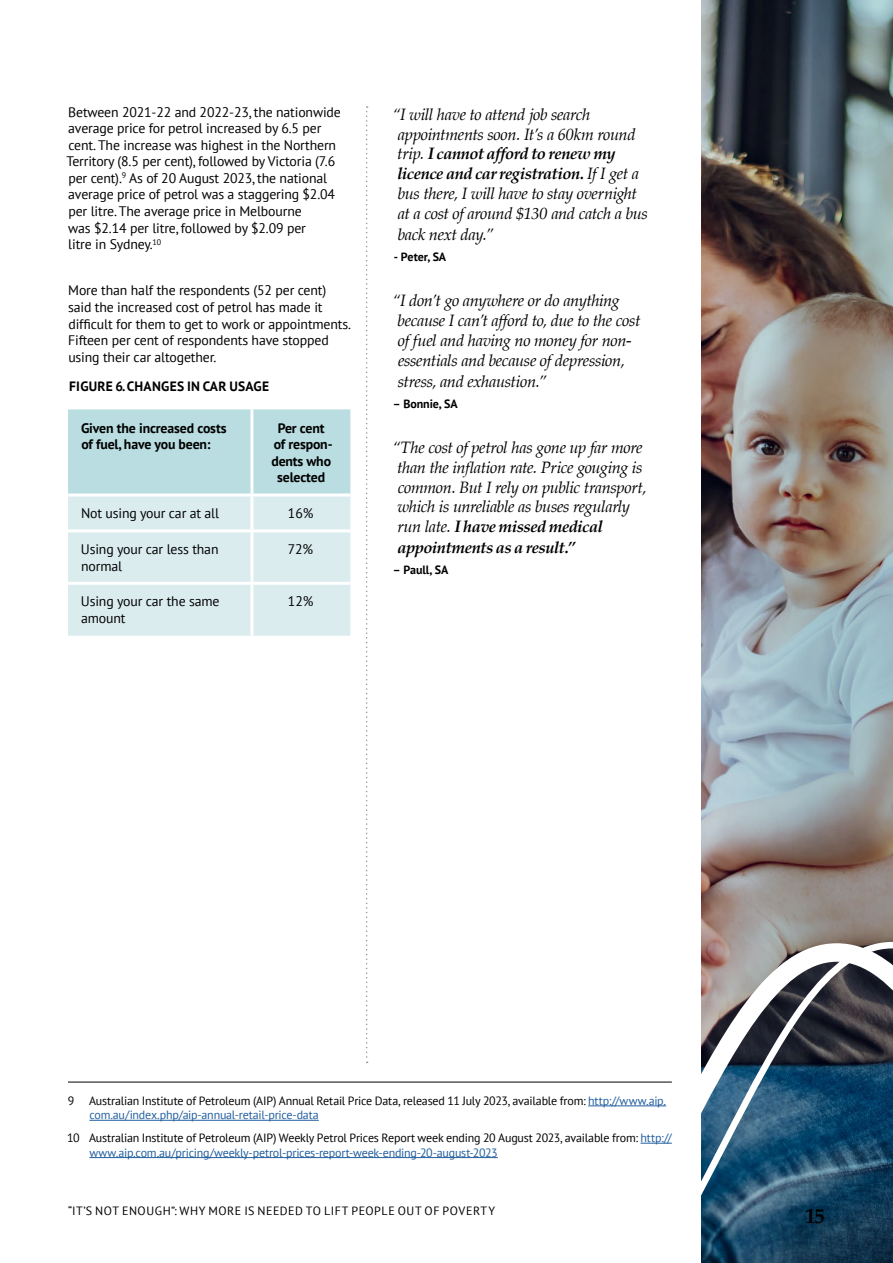
<style>
.page{position:relative;width:893px;height:1263px;background:#fff}
.page>*{position:absolute;margin:0;border:0;box-sizing:border-box;transform-origin:0 0}
.t1{font:700 21px "Palatino";color:#000}
.t2{font:italic 16.5px/20.1px "Palatino";letter-spacing:-.025em;color:#000}
.t3{font:13.8px/16.5px "PT Sans";letter-spacing:-.01em;color:#000}
.t4{font:700 13.8px/16.5px "PT Sans";letter-spacing:-.01em;color:#000}
.t5{font:700 13.5px "PT Sans";letter-spacing:.02em;color:#000}
.t6{font:12px/14.4px "PT Sans";letter-spacing:-.015em;color:#000}
.t7{font:12px "PT Sans";letter-spacing:.045em;color:#000}
.t8{font:700 12px "PT Sans";letter-spacing:-.005em;color:#000}
.s1{font-weight:700}
.s2{color:#215e9e}
</style>
<div class="page">
<svg style="left:68px;top:409px;width:282px;height:227px;background:#cee6e9"></svg>
<hr style="left:250px;top:496px;width:3px;height:33px;background:#fff">
<hr style="left:250px;top:532px;width:3px;height:50px;background:#fff">
<hr style="left:250px;top:585px;width:3px;height:51px;background:#fff">
<hr style="left:68px;top:529px;width:184px;height:3px;background:#fff">
<hr style="left:252px;top:529px;width:98px;height:3px;background:#fff">
<hr style="left:68px;top:582px;width:184px;height:3px;background:#fff">
<hr style="left:252px;top:582px;width:98px;height:3px;background:#fff">
<hr style="left:250px;top:409px;width:3px;height:84px;background:#fff">
<hr style="left:68px;top:493px;width:184px;height:3px;background:#fff">
<hr style="left:252px;top:493px;width:98px;height:3px;background:#fff">
<hr style="left:68px;top:1082px;width:604px;height:1px;background:#000">
<hr style="left:588px;top:1105px;width:78px;height:1px;background:#215e9e">
<hr style="left:89px;top:1120px;width:230px;height:1px;background:#215e9e">
<hr style="left:640px;top:1143px;width:32px;height:1px;background:#215e9e">
<hr style="left:89px;top:1157px;width:409px;height:1px;background:#215e9e">
<img style="left:702px;top:0;width:191px;height:942px">
<svg style="left:366px;top:106px;width:2px;height:957px"></svg>
<svg style="left:701px;top:942px;width:192px;height:321px;background:#456074"></svg>
<p class="t3" style="left:67px;top:103px;width:276px">Between 2021-22 and 2022-23, the nationwide average price for petrol increased by 6.5 per cent. The increase was highest in the Northern Territory (8.5 per cent), followed by Victoria (7.6 per cent).<sup>9</sup> As of 20 August 2023, the national average price of petrol was a staggering $2.04 per litre. The average price in Melbourne<br>was $2.14 per litre, followed by $2.09 per<br>litre in Sydney.<sup>10</sup></p>
<p class="t3" style="left:68px;top:282px;width:284px">More than half the respondents (52 per cent) said the increased cost of petrol has made it difficult for them to get to work or appointments.<br>Fifteen per cent of respondents have stopped using their car altogether.</p>
<p class="t5" style="left:69px;top:377px;width:201px">FIGURE 6. CHANGES IN CAR USAGE</p>
<p class="t4" style="left:81px;top:419px;width:147px">Given the increased costs of fuel, have you been:</p>
<p class="t4" style="left:271px;top:419px;width:63px;text-align:center">Per cent of respon&shy;dents who selected</p>
<p class="t3" style="left:81px;top:505px;width:140px">Not using your car at all</p>
<p class="t3" style="left:288px;top:505px;width:27px">16%</p>
<p class="t3" style="left:81px;top:541px;width:139px">Using your car less than normal</p>
<p class="t3" style="left:288px;top:541px;width:27px">72%</p>
<p class="t3" style="left:81px;top:593px;width:140px">Using your car the same amount</p>
<p class="t3" style="left:288px;top:593px;width:27px">12%</p>
<p class="t2" style="left:392px;top:104px;width:257px">“I will have to attend job search appointments soon. It’s a 60km round trip. <span class="s1">I cannot afford to renew my licence and car registration.</span> If I get a bus there, I will have to stay overnight at a cost of around $130 and catch a bus back next day.”</p>
<p class="t8" style="left:394px;top:249px;width:54px">- Peter, SA</p>
<p class="t2" style="left:398px;top:290px;width:244px;text-indent:-5px">“I don’t go anywhere or do anything because I can’t afford to, due to the cost of fuel and having no money for non&shy;essentials and because of depression, stress, and exhaustion.”</p>
<p class="t8" style="left:393px;top:395px;width:66px">– Bonnie, SA</p>
<p class="t2" style="left:392px;top:437px;width:256px">“The cost of petrol has gone up far more than the inflation rate. Price gouging is common. But I rely on public transport, which is unreliable as buses regularly run late. <span class="s1">I have missed medical appointments as a result.”</span></p>
<p class="t8" style="left:393px;top:562px;width:57px">– Paull, SA</p>
<p class="t6" style="left:89px;top:1093px;width:578px;text-indent:-22px">9 Australian Institute of Petroleum (AIP) Annual Retail Price Data, released 11 July 2023, available from: <span class="s2">http://www.aip. com.au/index.php/aip-annual-retail-price-data</span></p>
<p class="t6" style="left:89px;top:1130px;width:584px;text-indent:-22px">10 Australian Institute of Petroleum (AIP) Weekly Petrol Prices Report week ending 20 August 2023, available from: <span class="s2">http:// www.aip.com.au/pricing/weekly-petrol-prices-report-week-ending-20-august-2023</span></p>
<p class="t7" style="left:68px;top:1203px;width:428px">“IT’S NOT ENOUGH”: WHY MORE IS NEEDED TO LIFT PEOPLE OUT OF POVERTY</p>
<h1 class="t1" style="left:805px;top:1198px;width:21px">15</h1>
</div>
